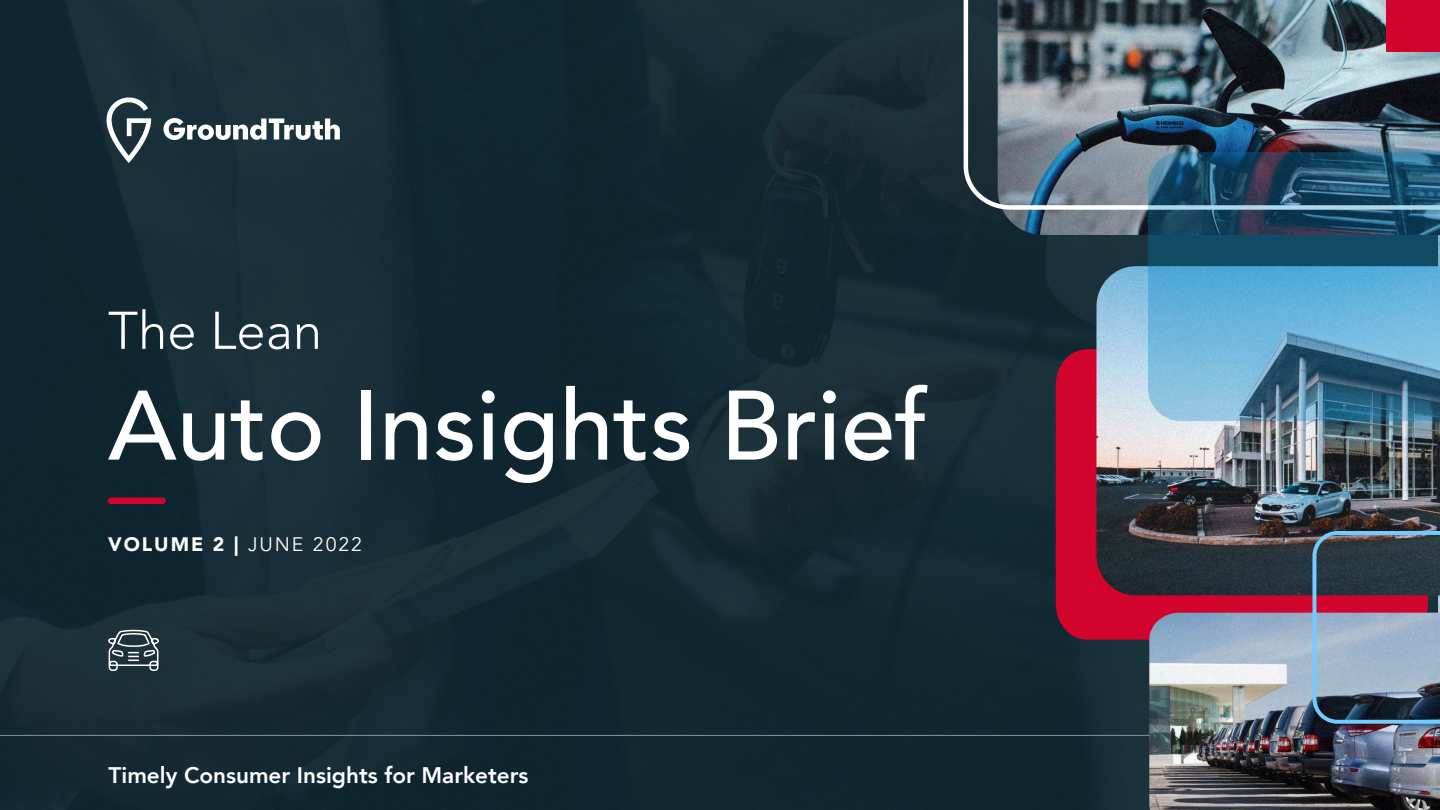
<style>
.page{position:relative;width:1440px;height:810px;background:#fff}
.page>*{position:absolute;margin:0;border:0;box-sizing:border-box;transform-origin:0 0}
.t1{font:500 97.5px "Avenir";color:#fff}
.t2{font:300 52.5px "Avenir";color:#fff}
.t3{font:800 22.5px "Avenir";color:#fff}
.t4{font:900 19.5px "Avenir";letter-spacing:.1em;color:#fff}
.s1{font-weight:400}
</style>
<div class="page">
<div style="left:0;top:0;width:1438px;height:810px;background:#0e2630"></div>
<svg style="left:106px;top:98px;width:234px;height:65px"></svg>
<div style="left:108px;top:497px;width:58px;height:7px;background:#d2042d;border-radius:3px"></div>
<hr style="left:0;top:735px;width:1438px;height:1px;background:#8296a5">
<div style="left:1056px;top:349px;width:257px;height:291px;background:#d2042d"></div>
<img style="left:1001px;top:210px;width:147px;height:25px">
<img style="left:1096px;top:266px;width:344px;height:329px">
<img style="left:1149px;top:613px;width:291px;height:197px">
<img style="left:964px;top:0;width:476px;height:210px">
<svg style="left:1313px;top:531px;width:127px;height:193px;background:#6c7083"></svg>
<svg style="left:1148px;top:152px;width:292px;height:269px;background:#457e9e"></svg>
<div style="left:1386px;top:0;width:54px;height:51px;background:#d2042d"></div>
<svg style="left:107px;top:629px;width:52px;height:43px"></svg>
<h2 class="t2" style="left:108px;top:300px;width:216px">The Lean</h2>
<h1 class="t1" style="left:108px;top:341px;width:821px">Auto Insights Brief</h1>
<p class="t4" style="left:108px;top:527px;width:256px">VOLUME 2 | <span class="s1">JUNE 2022</span></p>
<p class="t3" style="left:109px;top:757px;width:421px">Timely Consumer Insights for Marketers</p>
</div>
